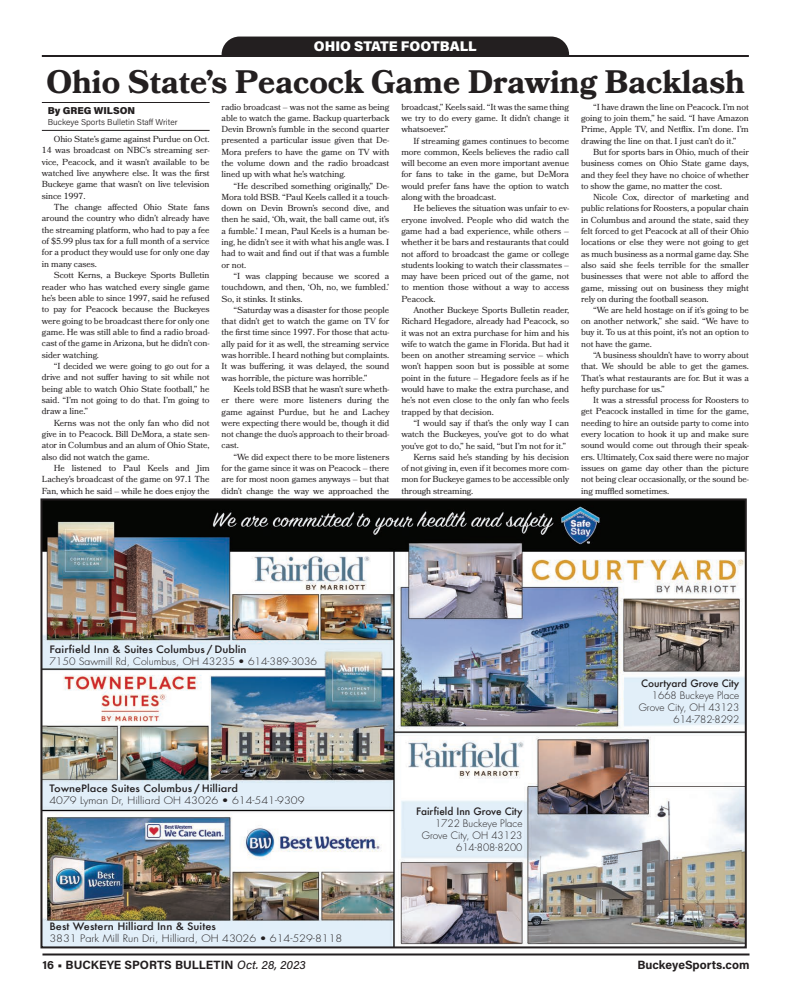
<style>
.page{position:relative;width:792px;height:1008px;background:#fff}
.page>*{position:absolute;margin:0;border:0;box-sizing:border-box;transform-origin:0 0}
.Standard_Headline{font:700 32.5px "Bookmania";color:#231f20}
.t1{font:900 14px "Acumin Pro";color:#fff}
.t2{font:700 12px "Acumin Pro";color:#231f20}
.t3{font:300 10px/12px "Futura";color:#231f20;scale:1.1 1}
.t4{font:300 10px/12px "Futura";color:#231f20;text-align:right}
.t5{font:300 10px/12px "Futura";color:#231f20;scale:1.05 1}
.t6{font:900 10px "Acumin Pro";color:#231f20}
.Body_Text{font:8.8px/11.3px "Bookmania";letter-spacing:-.01em;color:#231f20;text-align:justify}
.t7{font:300 8.5px "Acumin Pro";color:#231f20}
.s1{font-weight:500}
.s2{font-weight:500;font-style:italic}
</style>
<div class="page">
<img style="left:43px;top:501px;width:701px;height:444px">
<div style="left:40px;top:498px;width:707px;height:450px;border:2px solid #231f20"></div>
<hr style="left:42px;top:954px;width:708px;height:2px;background:#231f20">
<div style="left:222px;top:37px;width:347px;height:98px;background:#231f20;border-radius:18px"></div>
<div style="left:215px;top:57px;width:360px;height:84px;background:#fff"></div>
<hr style="left:42px;top:55px;width:707px;height:2px;background:#231f20">
<hr style="left:42px;top:102px;width:168px;height:1px;background:#231f20">
<hr style="left:42px;top:130px;width:168px;height:1px;background:#231f20">
<p class="t1" style="left:314px;top:36px;width:164px">OHIO STATE FOOTBALL</p>
<p class="Standard_Headline" style="left:46px;top:63px;width:700px">Ohio State’s Peacock Game Drawing Backlash</p>
<p class="t6" style="left:48px;top:104px;width:89px">By GREG WILSON</p>
<p class="t7" style="left:48px;top:116px;width:131px">Buckeye Sports Bulletin Staff Writer</p>
<p class="Body_Text" style="left:222px;top:101px;width:169px">radio broadcast – was not the same as being able to watch the game. Backup quarterback Devin Brown’s fumble in the second quarter presented a particular issue given that De-Mora prefers to have the game on TV with the volume down and the radio broadcast lined up with what he’s watching.</p>
<p class="Body_Text" style="left:222px;top:180px;width:169px;text-indent:12px">“He described something originally,” De-Mora told BSB. “Paul Keels called it a touch&shy;down on Devin Brown’s second dive, and then he said, ‘Oh, wait, the ball came out, it’s a fumble.’ I mean, Paul Keels is a human be&shy;ing, he didn’t see it with what his angle was. I had to wait and find out if that was a fumble or not.</p>
<p class="Body_Text" style="left:222px;top:270px;width:169px;text-indent:12px">“I was clapping because we scored a touchdown, and then, ‘Oh, no, we fumbled.’ So, it stinks. It stinks.</p>
<p class="Body_Text" style="left:222px;top:304px;width:169px;text-indent:12px">“Saturday was a disaster for those people that didn’t get to watch the game on TV for the first time since 1997. For those that actu&shy;ally paid for it as well, the streaming service was horrible. I heard nothing but complaints.<br>It was buffering, it was delayed, the sound was horrible, the picture was horrible.”</p>
<p class="Body_Text" style="left:222px;top:383px;width:169px;text-indent:12px">Keels told BSB that he wasn’t sure wheth&shy;er there were more listeners during the game against Purdue, but he and Lachey were expecting there would be, though it did not change the duo’s approach to their broad&shy;cast.</p>
<p class="Body_Text" style="left:222px;top:451px;width:169px;text-indent:12px">“We did expect there to be more listeners for the game since it was on Peacock – there are for most noon games anyways – but that didn’t change the way we approached the</p>
<p class="Body_Text" style="left:401px;top:101px;width:169px">broadcast,” Keels said. “It was the same thing we try to do every game. It didn’t change it whatsoever.”</p>
<p class="Body_Text" style="left:401px;top:135px;width:169px;text-indent:12px">If streaming games continues to become more common, Keels believes the radio call will become an even more important avenue for fans to take in the game, but DeMora would prefer fans have the option to watch along with the broadcast.</p>
<p class="Body_Text" style="left:401px;top:203px;width:169px;text-indent:12px">He believes the situation was unfair to ev&shy;eryone involved. People who did watch the game had a bad experience, while others – whether it be bars and restaurants that could not afford to broadcast the game or college students looking to watch their classmates – may have been priced out of the game, not to mention those without a way to access Peacock.</p>
<p class="Body_Text" style="left:401px;top:304px;width:169px;text-indent:12px">Another Buckeye Sports Bulletin reader, Richard Hegadore, already had Peacock, so it was not an extra purchase for him and his wife to watch the game in Florida. But had it been on another streaming service – which won’t happen soon but is possible at some point in the future – Hegadore feels as if he would have to make the extra purchase, and he’s not even close to the only fan who feels trapped by that decision.</p>
<p class="Body_Text" style="left:401px;top:417px;width:169px;text-indent:12px">“I would say if that’s the only way I can watch the Buckeyes, you’ve got to do what you’ve got to do,” he said, “but I’m not for it.”</p>
<p class="Body_Text" style="left:401px;top:451px;width:169px;text-indent:12px">Kerns said he’s standing by his decision of not giving in, even if it becomes more com&shy;mon for Buckeye games to be accessible only through streaming.</p>
<p class="Body_Text" style="left:581px;top:101px;width:169px;text-indent:12px">“I have drawn the line on Peacock. I’m not going to join them,” he said. “I have Amazon Prime, Apple TV, and Netflix. I’m done. I’m drawing the line on that. I just can’t do it.”</p>
<p class="Body_Text" style="left:581px;top:146px;width:169px;text-indent:12px">But for sports bars in Ohio, much of their business comes on Ohio State game days, and they feel they have no choice of whether to show the game, no matter the cost.</p>
<p class="Body_Text" style="left:581px;top:191px;width:169px;text-indent:12px">Nicole Cox, director of marketing and public relations for Roosters, a popular chain in Columbus and around the state, said they felt forced to get Peacock at all of their Ohio locations or else they were not going to get as much business as a normal game day. She also said she feels terrible for the smaller businesses that were not able to afford the game, missing out on business they might rely on during the football season.</p>
<p class="Body_Text" style="left:581px;top:304px;width:169px;text-indent:12px">“We are held hostage on if it’s going to be on another network,” she said. “We have to buy it. To us at this point, it’s not an option to not have the game.</p>
<p class="Body_Text" style="left:581px;top:349px;width:169px;text-indent:12px">“A business shouldn’t have to worry about that. We should be able to get the games.<br>That’s what restaurants are for. But it was a hefty purchase for us.”</p>
<p class="Body_Text" style="left:581px;top:395px;width:169px;text-indent:12px">It was a stressful process for Roosters to get Peacock installed in time for the game, needing to hire an outside party to come into every location to hook it up and make sure sound would come out through their speak&shy;ers. Ultimately, Cox said there were no major issues on game day other than the picture not being clear occasionally, or the sound be&shy;ing muffled sometimes.</p>
<p class="Body_Text" style="left:42px;top:133px;width:169px;text-indent:12px">Ohio State’s game against Purdue on Oct.<br>14 was broadcast on NBC’s streaming ser&shy;vice, Peacock, and it wasn’t available to be watched live anywhere else. It was the first Buckeye game that wasn’t on live television since 1997.</p>
<p class="Body_Text" style="left:42px;top:201px;width:169px;text-indent:12px">The change affected Ohio State fans around the country who didn’t already have the streaming platform, who had to pay a fee of $5.99 plus tax for a full month of a service for a product they would use for only one day in many cases.</p>
<p class="Body_Text" style="left:42px;top:269px;width:169px;text-indent:12px">Scott Kerns, a Buckeye Sports Bulletin reader who has watched every single game he’s been able to since 1997, said he refused to pay for Peacock because the Buckeyes were going to be broadcast there for only one game. He was still able to find a radio broad&shy;cast of the game in Arizona, but he didn’t con&shy;sider watching.</p>
<p class="Body_Text" style="left:42px;top:360px;width:169px;text-indent:12px">“I decided we were going to go out for a drive and not suffer having to sit while not being able to watch Ohio State football,” he said. “I’m not going to do that. I’m going to draw a line.”</p>
<p class="Body_Text" style="left:42px;top:417px;width:169px;text-indent:12px">Kerns was not the only fan who did not give in to Peacock. Bill DeMora, a state sen&shy;ator in Columbus and an alum of Ohio State, also did not watch the game.</p>
<p class="Body_Text" style="left:42px;top:462px;width:169px;text-indent:12px">He listened to Paul Keels and Jim Lachey’s broadcast of the game on 97.1 The Fan, which he said – while he does enjoy the</p>
<p class="t5" style="left:49px;top:643px;width:256px"><span class="s1">Fairfield Inn &amp; Suites Columbus / Dublin<br></span>7150 Sawmill Rd, Columbus, OH 43235 • 614-389-3036</p>
<p class="t3" style="left:49px;top:782px;width:233px"><span class="s1">TownePlace Suites Columbus / Hilliard<br></span>4079 Lyman Dr, Hilliard OH 43026 • 614-541-9309</p>
<p class="t3" style="left:49px;top:921px;width:268px"><span class="s1">Best Western Hilliard Inn &amp; Suites<br></span>3831 Park Mill Ru n Dri, Hilliard, OH 43026 • 614-529-8118</p>
<p class="t4" style="left:416px;top:806px;width:108px"><span class="s1">Fairfield Inn Grove City<br></span>1722 Buckeye Place<br>Grove City, OH 43123<br>614-808-8200</p>
<p class="t4" style="left:639px;top:677px;width:102px"><span class="s1">Courtyard Grove City<br></span>1668 Buckeye Place<br>Grove City, OH 43123<br>614-782-8292</p>
<h3 class="t2" style="left:42px;top:956px;width:265px">16 • BUCKEYE SPORTS BULLETIN <span class="s2">Oct. 28, 2023</span></h3>
<h3 class="t2" style="left:637px;top:956px;width:114px">BuckeyeSports.com</h3>
</div>
